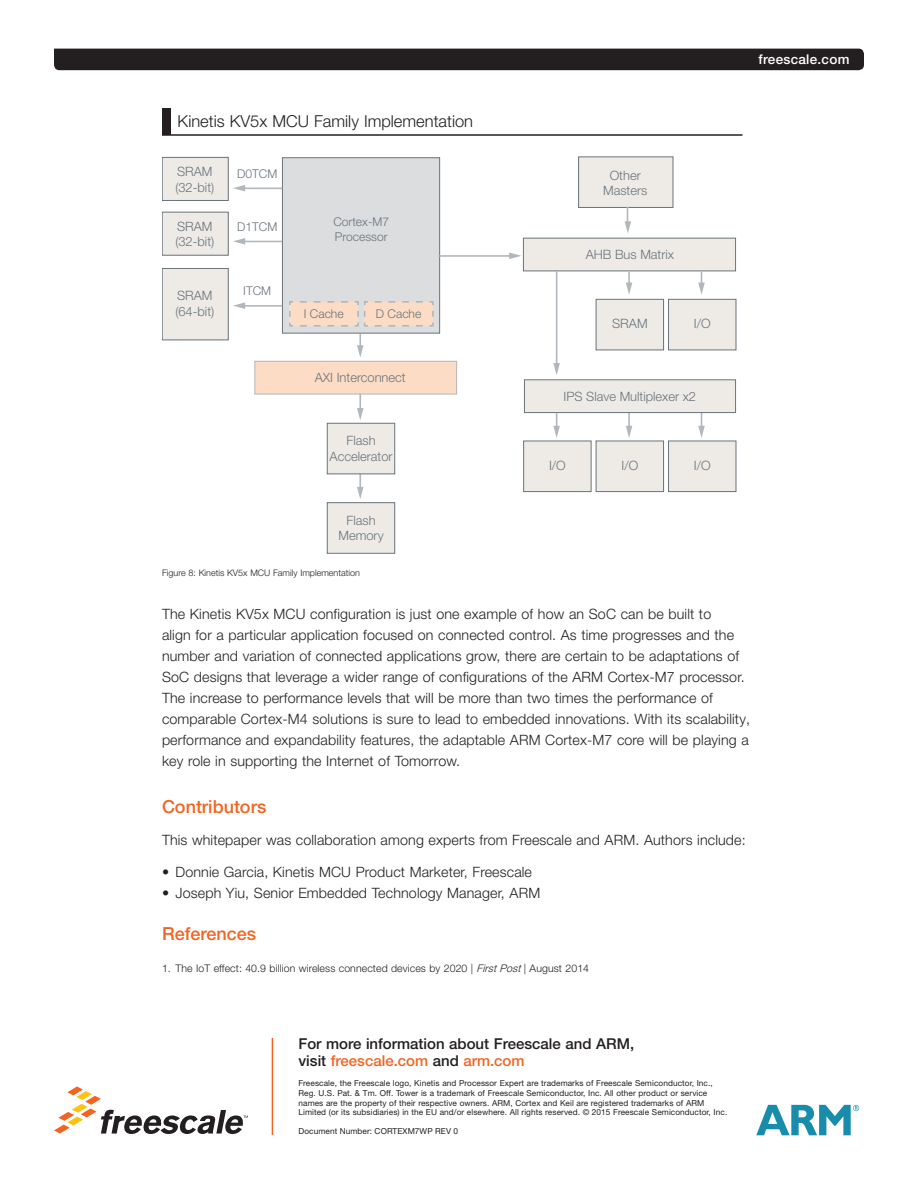
<style>
.page{position:relative;width:918px;height:1188px;background:#fff}
.page>*{position:absolute;margin:0;border:0;box-sizing:border-box;transform-origin:0 0}
._2_Subhead2{font:500 18px "Helvetica Neue LT Pro";color:#f36421}
._5_Diagram_table_Tit{font:300 16.5px "Helvetica Neue LT Pro";color:#231f20}
._9_CallToAction{font:500 15px/16.5px "Helvetica Neue LT Pro";color:#231f20}
._0_BodyCopy{font:300 14.25px/21px "Helvetica Neue LT Pro";letter-spacing:.01em;color:#231f20}
._7_BodyBullets{font:300 14.25px "Helvetica Neue LT Pro";letter-spacing:.01em;color:#231f20}
.t1{font:500 13.5px "Helvetica Neue LT Pro";letter-spacing:.02em;color:#fff}
.t2{font:300 12.9px/15.5px "Helvetica Neue";color:#6a747b;text-align:center}
.t3{font:300 12px/14.5px "Helvetica Neue";color:#6a747b}
._99_BackPage-Referen{font:300 10.5px "Helvetica Neue LT Pro";letter-spacing:.01em;color:#231f20}
._5_Diagram_table_Tit-2{font:300 9px "Helvetica Neue LT Pro";color:#231f20}
._99_Boilerplate_2013{font:8.25px/9.8px "Helvetica Neue LT Pro";letter-spacing:.01em;color:#231f20}
._99_Document{font:8.25px "Helvetica Neue LT Pro";letter-spacing:.01em;color:#231f20}
.s1{font-style:italic}
.s2{color:#f36421}
</style>
<div class="page">
<div style="left:54px;top:49px;width:810px;height:21px;background:#231f20"></div>
<svg style="left:54px;top:1086px;width:194px;height:48px"></svg>
<hr style="left:272px;top:1038px;width:1px;height:97px;background:#f36421">
<div style="left:282px;top:158px;width:158px;height:175px;background:#dcdddf;border:1px solid #6a747b"></div>
<div style="left:579px;top:157px;width:94px;height:50px;background:#eeebe7"></div>
<div style="left:578px;top:157px;width:95px;height:51px;border:1px solid #6a747b"></div>
<svg style="left:625px;top:207px;width:6px;height:26px"></svg>
<div style="left:596px;top:299px;width:68px;height:51px;background:#eeebe7;border:1px solid #6a747b"></div>
<div style="left:669px;top:299px;width:67px;height:51px;background:#eeebe7"></div>
<div style="left:668px;top:299px;width:68px;height:51px;border:1px solid #6a747b"></div>
<div style="left:523px;top:238px;width:213px;height:33px;background:#eeebe7"></div>
<div style="left:523px;top:238px;width:213px;height:33px;border:1px solid #6a747b"></div>
<hr style="left:438px;top:255px;width:73px;height:2px;background:#b2b7bb">
<svg style="left:509px;top:253px;width:12px;height:6px"></svg>
<hr style="left:556px;top:271px;width:1px;height:95px;background:#b2b7bb">
<svg style="left:553px;top:363px;width:7px;height:12px"></svg>
<svg style="left:626px;top:271px;width:6px;height:23px"></svg>
<svg style="left:698px;top:271px;width:7px;height:24px"></svg>
<svg style="left:626px;top:413px;width:6px;height:25px"></svg>
<svg style="left:698px;top:413px;width:7px;height:25px"></svg>
<div style="left:523px;top:441px;width:68px;height:51px;background:#eeebe7;border:1px solid #6a747b"></div>
<div style="left:596px;top:441px;width:68px;height:51px;background:#eeebe7;border:1px solid #6a747b"></div>
<div style="left:669px;top:441px;width:67px;height:51px;background:#eeebe7"></div>
<div style="left:668px;top:441px;width:68px;height:51px;border:1px solid #6a747b"></div>
<div style="left:524px;top:380px;width:212px;height:33px;background:#eeebe7"></div>
<div style="left:524px;top:380px;width:212px;height:33px;border:1px solid #6a747b"></div>
<svg style="left:357px;top:334px;width:7px;height:23px"></svg>
<svg style="left:553px;top:411px;width:7px;height:27px"></svg>
<div style="left:255px;top:361px;width:202px;height:33px;background:#fddcc5;border:1px solid #b2b7bb"></div>
<svg style="left:357px;top:394px;width:7px;height:26px"></svg>
<svg style="left:357px;top:474px;width:7px;height:25px"></svg>
<div style="left:327px;top:423px;width:68px;height:51px;background:#eeebe7;border:1px solid #6a747b"></div>
<div style="left:327px;top:503px;width:68px;height:50px;background:#eeebe7"></div>
<div style="left:327px;top:502px;width:68px;height:51px;border:1px solid #6a747b"></div>
<svg style="left:289px;top:301px;width:145px;height:26px;background:#f4d9c6"></svg>
<div style="left:162px;top:157px;width:66px;height:43px;background:#eeebe7"></div>
<div style="left:162px;top:157px;width:66px;height:44px;border:1px solid #6a747b"></div>
<div style="left:162px;top:268px;width:66px;height:72px;background:#eeebe7"></div>
<div style="left:162px;top:268px;width:66px;height:72px;border:1px solid #6a747b"></div>
<hr style="left:242px;top:188px;width:40px;height:1px;background:#b2b7bb">
<svg style="left:233px;top:185px;width:12px;height:6px"></svg>
<div style="left:162px;top:212px;width:66px;height:43px;background:#eeebe7"></div>
<div style="left:162px;top:212px;width:66px;height:43px;border:1px solid #6a747b"></div>
<hr style="left:242px;top:241px;width:40px;height:1px;background:#b2b7bb">
<svg style="left:233px;top:238px;width:12px;height:7px"></svg>
<hr style="left:242px;top:305px;width:40px;height:2px;background:#b2b7bb">
<svg style="left:233px;top:302px;width:12px;height:7px"></svg>
<div style="left:162px;top:108px;width:8px;height:27px;background:#231f20"></div>
<hr style="left:170px;top:134px;width:573px;height:2px;background:#231f20">
<svg style="left:756px;top:1105px;width:103px;height:30px"></svg>
<p class="t1" style="left:759px;top:51px;width:92px">freescale.com</p>
<p class="_5_Diagram_table_Tit" style="left:178px;top:111px;width:297px">Kinetis KV5x MCU Family Implementation</p>
<p class="t2" style="left:175px;top:163px;width:40px;text-align:left">SRAM (32-bit)</p>
<p class="t3" style="left:237px;top:165px;width:42px">D0TCM</p>
<p class="t2" style="left:175px;top:218px;width:40px;text-align:left">SRAM (32-bit)</p>
<p class="t3" style="left:237px;top:218px;width:42px">D1TCM</p>
<p class="t3" style="left:243px;top:283px;width:29px">ITCM</p>
<p class="t2" style="left:175px;top:287px;width:40px;text-align:left">SRAM (64-bit)</p>
<p class="t3" style="left:333px;top:214px;width:57px">Cortex-M7<br>Processor</p>
<p class="t3" style="left:304px;top:306px;width:41px">I Cache</p>
<p class="t3" style="left:376px;top:306px;width:47px">D Cache</p>
<p class="t2" style="left:315px;top:369px;width:92px">AXI Interconnect</p>
<p class="t2" style="left:330px;top:432px;width:64px">Flash<br>Accelerator</p>
<p class="t2" style="left:338px;top:511px;width:47px">Flash<br>Memory</p>
<p class="_5_Diagram_table_Tit-2" style="left:162px;top:567px;width:199px">Figure 8: Kinetis KV5x MCU Family Implementation</p>
<p class="t2" style="left:603px;top:166px;width:46px">Other<br>Masters</p>
<p class="t2" style="left:586px;top:246px;width:90px">AHB Bus Matrix</p>
<p class="t2" style="left:612px;top:315px;width:37px">SRAM</p>
<p class="t2" style="left:694px;top:315px;width:18px">I/O</p>
<p class="t2" style="left:564px;top:388px;width:134px">IPS Slave Multiplexer x2</p>
<p class="t2" style="left:549px;top:457px;width:18px">I/O</p>
<p class="t2" style="left:622px;top:457px;width:18px">I/O</p>
<p class="t2" style="left:694px;top:457px;width:18px">I/O</p>
<p class="_0_BodyCopy" style="left:162px;top:603px;width:590px">The Kinetis KV5x MCU configuration is just one example of how an SoC can be built to<br>align for a particular application focused on connected control. As time progresses and the number and variation of connected applications grow, there are certain to be adaptations of SoC designs that leverage a wider range of configurations of the ARM Cortex-M7 processor.<br>The increase to performance levels that will be more than two times the performance of comparable Cortex-M4 solutions is sure to lead to embedded innovations. With its scalability, performance and expandability features, the adaptable ARM Cortex-M7 core will be playing a key role in supporting the Internet of Tomorrow.</p>
<p class="_2_Subhead2" style="left:162px;top:796px;width:106px">Contributors</p>
<p class="_0_BodyCopy" style="left:162px;top:829px;width:585px">This whitepaper was collaboration among experts from Freescale and ARM. Authors include:</p>
<p class="_7_BodyBullets" style="left:162px;top:863px;width:372px">• Donnie Garcia, Kinetis MCU Product Marketer, Freescale</p>
<p class="_7_BodyBullets" style="left:162px;top:884px;width:380px">• Joseph Yiu, Senior Embedded Technology Manager, ARM</p>
<p class="_2_Subhead2" style="left:162px;top:923px;width:96px">References</p>
<p class="_99_BackPage-Referen" style="left:162px;top:961px;width:429px">1. The IoT effect: 40.9 billion wireless connected devices by 2020 | <span class="s1">FirstPost</span>| August 2014</p>
<p class="_9_CallToAction" style="left:298px;top:1035px;width:337px">For more information about Freescale and ARM, visit <span class="s2">freescale.com</span> and <span class="s2">arm.com</span></p>
<p class="_99_Boilerplate_2013" style="left:298px;top:1078px;width:430px">Freescale, the Freescale logo, Kinetis and Processor Expert are trademarks of Freescale Semiconductor, Inc., Reg. U.S. Pat. &amp; Tm. Off. Tower is a trademark of Freescale Semiconductor, Inc. All other product or service names are the property of their respective owners. ARM, Cortex and Keil are registered trademarks of ARM Limited (or its subsidiaries) in the EU and/or elsewhere. All rights reserved. © 2015 Freescale Semiconductor, Inc.</p>
<p class="_99_Document" style="left:298px;top:1126px;width:161px">Document Number: CORTEXM7WP REV 0</p>
</div>
